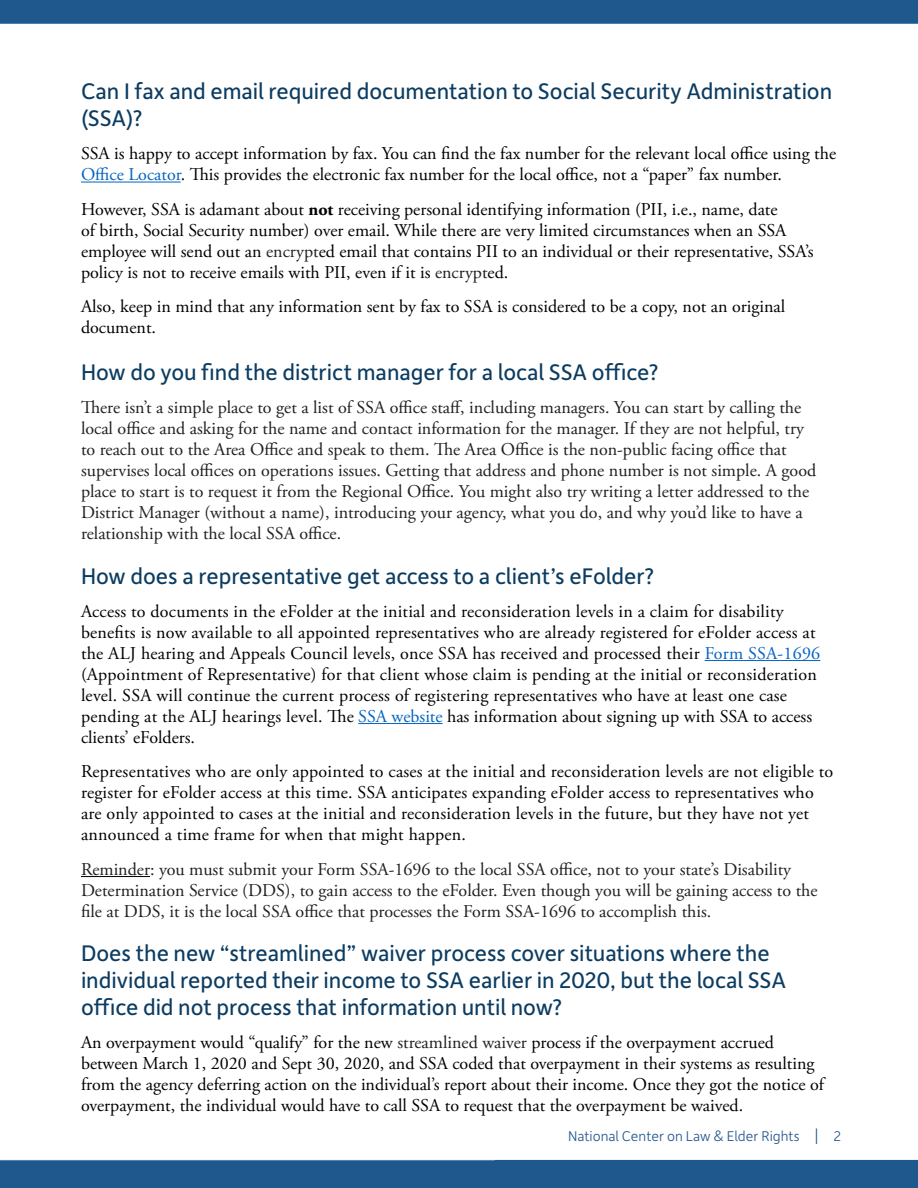
<style>
.page{position:relative;width:918px;height:1188px;background:#fff}
.page>*{position:absolute;margin:0;border:0;box-sizing:border-box;transform-origin:0 0}
.t1{font:24px/27px "Depot New";color:#0c3c61}
.Body_Text{font:18px/21px "Adobe Garamond Pro";color:#000}
.Body_Text-2{font:18px/21px "Adobe Garamond Pro";color:#231f20}
.t2{font:300 15px "Depot New";color:#265890}
.s1{color:#0563c1}
.s2{font-weight:700}
.s3{color:#231f20}
.s4{font-size:18px}
</style>
<div class="page">
<div style="left:0;top:0;width:918px;height:24px;background:#1f588d"></div>
<div style="left:0;top:1160px;width:918px;height:28px;background:#1f588d"></div>
<hr style="left:81px;top:182px;width:100px;height:1px;background:#0563c1">
<hr style="left:705px;top:660px;width:115px;height:1px;background:#0563c1">
<hr style="left:358px;top:723px;width:85px;height:1px;background:#0563c1">
<hr style="left:81px;top:876px;width:69px;height:1px;background:#000">
<p class="t1" style="left:81px;top:77px;width:753px">Can I fax and email required documentation to Social Security Administration (SSA)?</p>
<p class="Body_Text" style="left:81px;top:144px;width:757px">SSA is happy to accept information by fax. You can find the fax number for the relevant local office using the<br><span class="s1">Office Locator</span>. This provides the electronic fax number for the local office, not a “paper” fax number.</p>
<p class="Body_Text" style="left:81px;top:199px;width:734px">However, SSA is adamant about <span class="s2">not</span> receiving personal identifying information (PII, i.e., name, date<br>of birth, Social Security number) over email. While there are very limited circumstances when an SSA employee will send out an <span class="s3">encrypt</span>ed email that contains PII to an individual or their representative, SSA’s policy is not to receive emails with PII, even if it is <span class="s3">encrypt</span>ed.</p>
<p class="Body_Text" style="left:81px;top:297px;width:706px">Also, keep in mind that any information sent by fax to SSA is considered to be a copy, not an original document.</p>
<p class="t1" style="left:81px;top:358px;width:579px">How do you find the district manager for a local SSA office?</p>
<p class="Body_Text-2" style="left:81px;top:398px;width:737px">There isn’t a simple place to get a list of SSA office staff, including managers. You can start by calling the local office and asking for the name and contact information for the manager. If they are not helpful, try to reach out to the Area Office and speak to them. The Area Office is the non-public facing office that supervises local offices on operations issues. Getting that address and phone number is not simple. A good place to start is to request it from the Regional Office. You might also try writing a letter addressed to the District Manager (without a name), introducing your agency, what you do, and why you’d like to have a relationship with the local SSA office.</p>
<p class="t1" style="left:81px;top:561px;width:575px">How does a representative get access to a client’s eFolder?</p>
<p class="Body_Text" style="left:81px;top:601px;width:741px">Access to documents in the eFolder at the initial and reconsideration levels in a claim for disability benefits is now available to all appointed representatives who are already registered for eFolder access at the ALJ hearing and Appeals Council levels, once SSA has received and processed their <span class="s1">Form SSA-1696 </span>(Appointment of Representative) for that client whose claim is pending at the initial or reconsideration level. SSA will continue the current process of registering representatives who have at least one case pending at the ALJ hearings level. The <span class="s1">SSA website</span> has information about signing up with SSA to access clients’ eFolders.</p>
<p class="Body_Text" style="left:81px;top:762px;width:754px">Representatives who are only appointed to cases at the initial and reconsideration levels are not eligible to register for eFolder access at this time. SSA anticipates expanding eFolder access to representatives who are only appointed to cases at the initial and reconsideration levels in the future, but they have not yet announced a time frame for when that might happen.</p>
<p class="Body_Text-2" style="left:81px;top:859px;width:738px">Reminder: you must submit your Form SSA-1696 to the local SSA office, not to your state’s Disability<br>Determination Service (DDS), to gain access to the eFolder. Even though you will be gaining access to the file at DDS, it is the local SSA office that processes the Form SSA-1696 to accomplish this.</p>
<p class="t1" style="left:81px;top:939px;width:707px">Does the new “streamlined” waiver process cover situations where the individual reported their income to SSA earlier in 2020, but the local SSA office did not process that information until now?</p>
<p class="Body_Text" style="left:81px;top:1032px;width:744px">An overpayment would “qualify” for the new <span class="s3">streamlined waiver</span> process if the overpayment accrued between March 1, 2020 and Sept 30, 2020, and SSA coded that overpayment in their systems as resulting from the agency deferring action on the individual’s report about their income. Once they got the notice of overpayment, the individual would have to call SSA to request that the overpayment be waived.</p>
<p class="t2" style="left:568px;top:1126px;width:275px">National Center on Law &amp; Elder Rights <span class="s4">|</span> 2</p>
</div>
